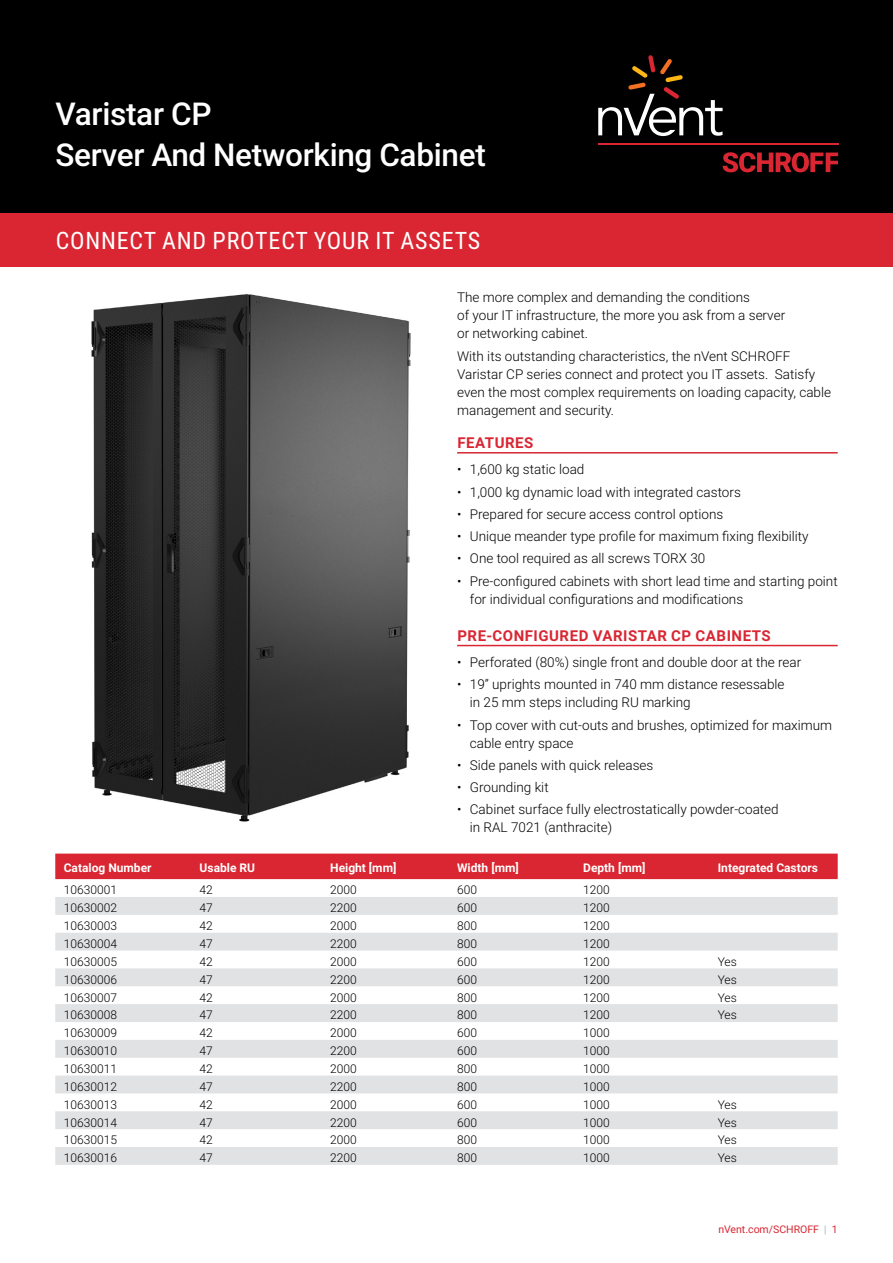
<style>
.page{position:relative;width:893px;height:1263px;background:#fff}
.page>*{position:absolute;margin:0;border:0;box-sizing:border-box;transform-origin:0 0}
.sheet_name{font:500 31.5px "Roboto";letter-spacing:-.01em;color:#fff}
.Page_1_Subhead_White{font:24px "Roboto Condensed";letter-spacing:.035em;color:#fff}
.sub_heading__level_1{font:700 15px "Roboto";letter-spacing:.035em;color:#d92632}
.body_text{font:300 13.5px/18px "Roboto";color:#000}
.table_text{font:300 12px "Roboto";color:#000}
.table_text__header{font:700 12px "Roboto";color:#fff}
.Page_Number_right{font:10.5px "Roboto";color:#d92632}
.s1{font-weight:300;color:#90969e}
</style>
<div class="page">
<hr style="left:457px;top:452px;width:381px;height:1px;background:#d92632">
<img style="left:91px;top:294px;width:320px;height:528px">
<div style="left:0;top:0;width:893px;height:213px;background:#000"></div>
<div style="left:0;top:214px;width:893px;height:53px;background:#d92632"></div>
<svg style="left:723px;top:152px;width:115px;height:20px"></svg>
<hr style="left:599px;top:143px;width:239px;height:2px;background:#d92632">
<svg style="left:599px;top:55px;width:124px;height:81px"></svg>
<hr style="left:457px;top:645px;width:381px;height:1px;background:#d92632">
<div style="left:55px;top:853px;width:783px;height:26px;background:#d92632"></div>
<svg style="left:55px;top:897px;width:783px;height:268px;fill:#e1e2e4"></svg>
<p class="sheet_name" style="left:55px;top:92px;width:158px">Varistar CP</p>
<p class="sheet_name" style="left:55px;top:133px;width:432px">Server And Networking Cabinet</p>
<p class="Page_1_Subhead_White" style="left:56px;top:224px;width:426px">CONNECT AND PROTECT YOUR IT ASSETS</p>
<p class="body_text" style="left:457px;top:288px;width:330px">The more complex and demanding the conditions<br>of your IT infrastructure, the more you ask from a server or networking cabinet.</p>
<p class="body_text" style="left:457px;top:346px;width:375px">With its outstanding characteristics, the nVent SCHROFF Varistar CP series connect and protect you IT assets. Satisfy even the most complex requirements on loading capacity, cable management and security.</p>
<p class="sub_heading__level_1" style="left:457px;top:432px;width:77px">FEATURES</p>
<p class="body_text" style="left:457px;top:460px;width:129px">• 1,600 kg static load</p>
<p class="body_text" style="left:457px;top:482px;width:285px">• 1,000 kg dynamic load with integrated castors</p>
<p class="body_text" style="left:457px;top:504px;width:268px">• Prepared for secure access control options</p>
<p class="body_text" style="left:457px;top:527px;width:353px">• Unique meander type profile for maximum fixing flexibility</p>
<p class="body_text" style="left:457px;top:549px;width:250px">• One tool required as all screws TORX 30</p>
<p class="body_text" style="left:470px;top:571px;width:369px;text-indent:-13px">• Pre-configured cabinets with short lead time and starting point for individual configurations and modifications</p>
<p class="sub_heading__level_1" style="left:457px;top:625px;width:315px">PRE-CONFIGURED VARISTAR CP CABINETS</p>
<p class="body_text" style="left:457px;top:653px;width:346px">• Perforated (80%) single front and double door at the rear</p>
<p class="body_text" style="left:470px;top:675px;width:316px;text-indent:-13px">• 19” uprights mounted in 740 mm distance resessable in 25 mm steps including RU marking</p>
<p class="body_text" style="left:470px;top:715px;width:364px;text-indent:-13px">• Top cover with cut-outs and brushes, optimized for maximum cable entry space</p>
<p class="body_text" style="left:457px;top:755px;width:198px">• Side panels with quick releases</p>
<p class="body_text" style="left:457px;top:778px;width:93px">• Grounding kit</p>
<p class="body_text" style="left:470px;top:800px;width:310px;text-indent:-13px">• Cabinet surface fully electrostatically powder-coated in RAL 7021 (anthracite)</p>
<p class="table_text__header" style="left:64px;top:859px;width:89px">Catalog Number</p>
<p class="table_text__header" style="left:200px;top:859px;width:57px">Usable RU</p>
<p class="table_text__header" style="left:330px;top:859px;width:68px">Height [mm]</p>
<p class="table_text__header" style="left:457px;top:859px;width:63px">Width [mm]</p>
<p class="table_text__header" style="left:583px;top:859px;width:64px">Depth [mm]</p>
<p class="table_text__header" style="left:718px;top:859px;width:102px">Integrated Castors</p>
<p class="table_text" style="left:64px;top:882px;width:55px">10630001</p>
<p class="table_text" style="left:200px;top:882px;width:15px">42</p>
<p class="table_text" style="left:330px;top:882px;width:28px">2000</p>
<p class="table_text" style="left:457px;top:882px;width:21px">600</p>
<p class="table_text" style="left:583px;top:882px;width:28px">1200</p>
<p class="table_text" style="left:64px;top:899px;width:55px">10630002</p>
<p class="table_text" style="left:200px;top:899px;width:15px">47</p>
<p class="table_text" style="left:330px;top:899px;width:28px">2200</p>
<p class="table_text" style="left:457px;top:899px;width:21px">600</p>
<p class="table_text" style="left:583px;top:899px;width:28px">1200</p>
<p class="table_text" style="left:64px;top:917px;width:55px">10630003</p>
<p class="table_text" style="left:200px;top:917px;width:15px">42</p>
<p class="table_text" style="left:330px;top:917px;width:28px">2000</p>
<p class="table_text" style="left:457px;top:917px;width:21px">800</p>
<p class="table_text" style="left:583px;top:917px;width:28px">1200</p>
<p class="table_text" style="left:64px;top:935px;width:55px">10630004</p>
<p class="table_text" style="left:200px;top:935px;width:15px">47</p>
<p class="table_text" style="left:330px;top:935px;width:28px">2200</p>
<p class="table_text" style="left:457px;top:935px;width:21px">800</p>
<p class="table_text" style="left:583px;top:935px;width:28px">1200</p>
<p class="table_text" style="left:64px;top:953px;width:55px">10630005</p>
<p class="table_text" style="left:200px;top:953px;width:15px">42</p>
<p class="table_text" style="left:330px;top:953px;width:28px">2000</p>
<p class="table_text" style="left:457px;top:953px;width:21px">600</p>
<p class="table_text" style="left:583px;top:953px;width:28px">1200</p>
<p class="table_text" style="left:718px;top:953px;width:21px">Yes</p>
<p class="table_text" style="left:64px;top:971px;width:55px">10630006</p>
<p class="table_text" style="left:200px;top:971px;width:15px">47</p>
<p class="table_text" style="left:330px;top:971px;width:28px">2200</p>
<p class="table_text" style="left:457px;top:971px;width:21px">600</p>
<p class="table_text" style="left:583px;top:971px;width:28px">1200</p>
<p class="table_text" style="left:718px;top:971px;width:21px">Yes</p>
<p class="table_text" style="left:64px;top:989px;width:55px">10630007</p>
<p class="table_text" style="left:200px;top:989px;width:15px">42</p>
<p class="table_text" style="left:330px;top:989px;width:28px">2000</p>
<p class="table_text" style="left:457px;top:989px;width:21px">800</p>
<p class="table_text" style="left:583px;top:989px;width:28px">1200</p>
<p class="table_text" style="left:718px;top:989px;width:21px">Yes</p>
<p class="table_text" style="left:64px;top:1007px;width:55px">10630008</p>
<p class="table_text" style="left:200px;top:1007px;width:15px">47</p>
<p class="table_text" style="left:330px;top:1007px;width:28px">2200</p>
<p class="table_text" style="left:457px;top:1007px;width:21px">800</p>
<p class="table_text" style="left:583px;top:1007px;width:28px">1200</p>
<p class="table_text" style="left:718px;top:1007px;width:21px">Yes</p>
<p class="table_text" style="left:64px;top:1024px;width:55px">10630009</p>
<p class="table_text" style="left:200px;top:1024px;width:15px">42</p>
<p class="table_text" style="left:330px;top:1024px;width:28px">2000</p>
<p class="table_text" style="left:457px;top:1024px;width:21px">600</p>
<p class="table_text" style="left:583px;top:1024px;width:28px">1000</p>
<p class="table_text" style="left:64px;top:1042px;width:55px">10630010</p>
<p class="table_text" style="left:200px;top:1042px;width:15px">47</p>
<p class="table_text" style="left:330px;top:1042px;width:28px">2200</p>
<p class="table_text" style="left:457px;top:1042px;width:21px">600</p>
<p class="table_text" style="left:583px;top:1042px;width:28px">1000</p>
<p class="table_text" style="left:64px;top:1060px;width:55px">10630011</p>
<p class="table_text" style="left:200px;top:1060px;width:15px">42</p>
<p class="table_text" style="left:330px;top:1060px;width:28px">2000</p>
<p class="table_text" style="left:457px;top:1060px;width:21px">800</p>
<p class="table_text" style="left:583px;top:1060px;width:28px">1000</p>
<p class="table_text" style="left:64px;top:1078px;width:55px">10630012</p>
<p class="table_text" style="left:200px;top:1078px;width:15px">47</p>
<p class="table_text" style="left:330px;top:1078px;width:28px">2200</p>
<p class="table_text" style="left:457px;top:1078px;width:21px">800</p>
<p class="table_text" style="left:583px;top:1078px;width:28px">1000</p>
<p class="table_text" style="left:64px;top:1096px;width:55px">10630013</p>
<p class="table_text" style="left:200px;top:1096px;width:15px">42</p>
<p class="table_text" style="left:330px;top:1096px;width:28px">2000</p>
<p class="table_text" style="left:457px;top:1096px;width:21px">600</p>
<p class="table_text" style="left:583px;top:1096px;width:28px">1000</p>
<p class="table_text" style="left:718px;top:1096px;width:21px">Yes</p>
<p class="table_text" style="left:64px;top:1114px;width:55px">10630014</p>
<p class="table_text" style="left:200px;top:1114px;width:15px">47</p>
<p class="table_text" style="left:330px;top:1114px;width:28px">2200</p>
<p class="table_text" style="left:457px;top:1114px;width:21px">600</p>
<p class="table_text" style="left:583px;top:1114px;width:28px">1000</p>
<p class="table_text" style="left:718px;top:1114px;width:21px">Yes</p>
<p class="table_text" style="left:64px;top:1132px;width:55px">10630015</p>
<p class="table_text" style="left:200px;top:1132px;width:15px">42</p>
<p class="table_text" style="left:330px;top:1132px;width:28px">2000</p>
<p class="table_text" style="left:457px;top:1132px;width:21px">800</p>
<p class="table_text" style="left:583px;top:1132px;width:28px">1000</p>
<p class="table_text" style="left:718px;top:1132px;width:21px">Yes</p>
<p class="table_text" style="left:64px;top:1149px;width:55px">10630016</p>
<p class="table_text" style="left:200px;top:1149px;width:15px">47</p>
<p class="table_text" style="left:330px;top:1149px;width:28px">2200</p>
<p class="table_text" style="left:457px;top:1149px;width:21px">800</p>
<p class="table_text" style="left:583px;top:1149px;width:28px">1000</p>
<p class="table_text" style="left:718px;top:1149px;width:21px">Yes</p>
<p class="Page_Number_right" style="left:718px;top:1222px;width:121px">nVent.com/SCHROFF <span class="s1">|</span> 1</p>
</div>
